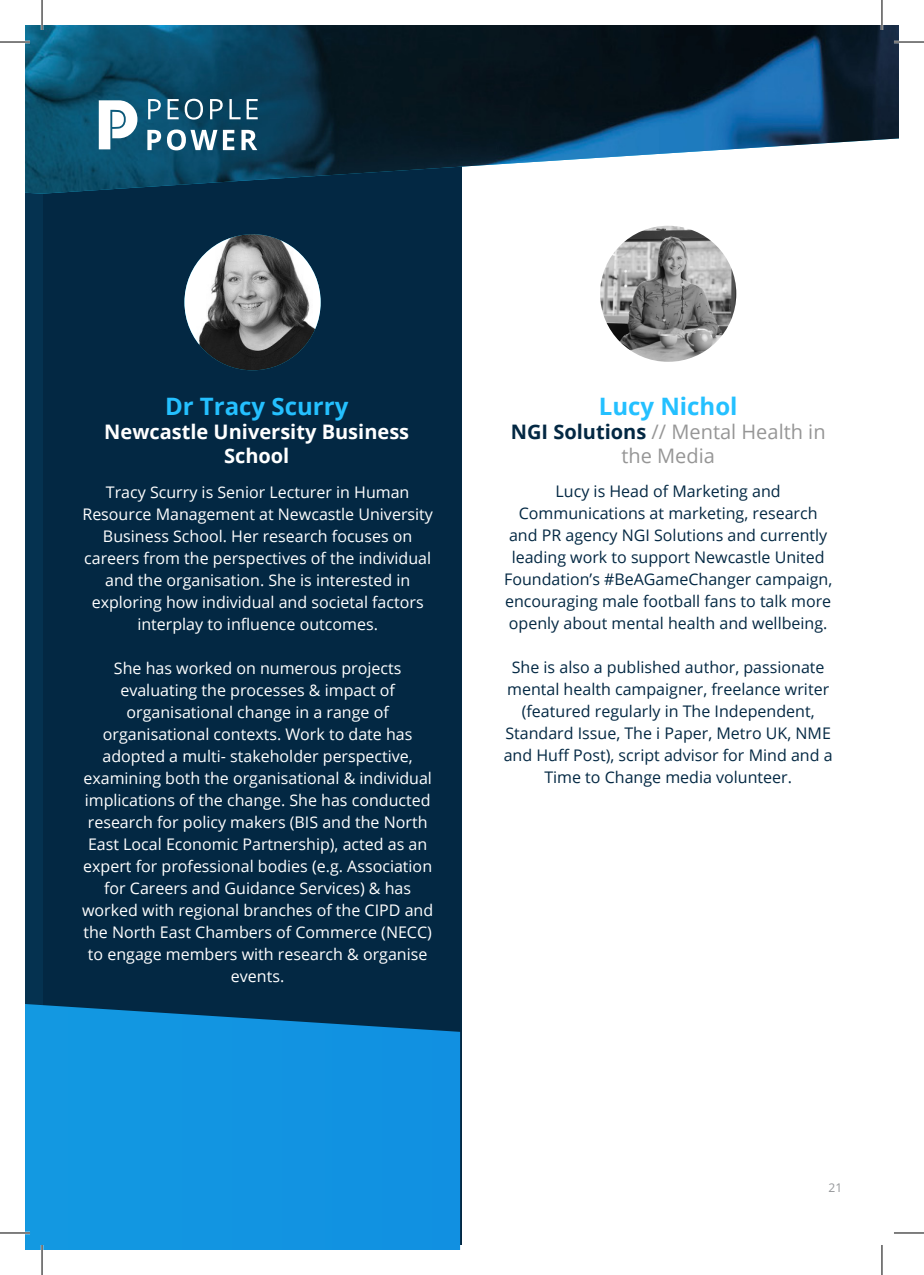
<style>
.page{position:relative;width:924px;height:1275px;background:#fff}
.page>*{position:absolute;margin:0;border:0;box-sizing:border-box;transform-origin:0 0}
.t1{font:700 24px "Open Sans";color:#24c0ff}
.t2{font:20px/24px "Open Sans";color:#969696;text-align:center}
.t3{font:700 20px/24px "Open Sans";color:#fff;text-align:center}
.t4{font:16px/22px "Open Sans";color:#fff;text-align:center}
.t5{font:16px/22px "Open Sans";color:#032843;text-align:center}
.t6{font:12px "Open Sans";color:#939598}
.s1{font-weight:700;color:#032843}
</style>
<div class="page">
<div style="left:25px;top:72px;width:37px;height:1178px;background:#053250"></div>
<div style="left:43px;top:161px;width:419px;height:1084px;background:#032843"></div>
<img style="left:184px;top:234px;width:136px;height:136px;border-radius:68px">
<img style="left:599px;top:226px;width:137px;height:136px;border-radius:68px">
<img style="left:25px;top:25px;width:873px;height:169px">
<div style="left:25px;top:1004px;width:435px;height:246px;background:#1294e1"></div>
<svg style="left:99px;top:100px;width:38px;height:49px"></svg>
<svg style="left:147px;top:130px;width:14px;height:20px"></svg>
<svg style="left:167px;top:129px;width:50px;height:21px"></svg>
<svg style="left:223px;top:130px;width:11px;height:20px"></svg>
<svg style="left:241px;top:130px;width:16px;height:20px"></svg>
<svg style="left:148px;top:99px;width:13px;height:20px"></svg>
<svg style="left:167px;top:99px;width:11px;height:20px"></svg>
<svg style="left:184px;top:99px;width:19px;height:21px"></svg>
<svg style="left:210px;top:99px;width:12px;height:20px"></svg>
<svg style="left:229px;top:99px;width:11px;height:20px"></svg>
<svg style="left:246px;top:99px;width:11px;height:20px"></svg>
<hr style="left:0;top:41px;width:30px;height:2px;background:#fff">
<hr style="left:893px;top:41px;width:30px;height:2px;background:#fff">
<hr style="left:0;top:1231px;width:30px;height:3px;background:#fff">
<hr style="left:41px;top:0;width:2px;height:30px;background:#fff">
<hr style="left:41px;top:1245px;width:2px;height:30px;background:#fff">
<hr style="left:880px;top:0;width:2px;height:30px;background:#fff">
<hr style="left:0;top:42px;width:30px;height:1px;background:#000">
<hr style="left:893px;top:42px;width:30px;height:1px;background:#000">
<hr style="left:0;top:1232px;width:30px;height:1px;background:#000">
<hr style="left:893px;top:1232px;width:30px;height:1px;background:#000">
<hr style="left:42px;top:0;width:1px;height:30px;background:#000">
<hr style="left:42px;top:1245px;width:1px;height:30px;background:#000">
<hr style="left:881px;top:0;width:1px;height:30px;background:#000">
<hr style="left:881px;top:1245px;width:1px;height:30px;background:#000">
<h1 class="t1" style="left:165px;top:389px;width:185px">Dr Tracy Scurry</h1>
<p class="t3" style="left:104px;top:419px;width:306px">Newcastle University Business<br>School</p>
<p class="t4" style="left:82px;top:480px;width:352px">Tracy Scurry is Senior Lecturer in Human Resource Management at Newcastle University Business School. Her research focuses on careers from the perspectives of the individual and the organisation. She is interested in exploring how individual and societal factors interplay to influence outcomes.</p>
<p class="t4" style="left:82px;top:656px;width:352px">She has worked on numerous projects evaluating the processes &amp; impact of organisational change in a range of organisational contexts. Work to date has adopted a multi- stakeholder perspective, examining both the organisational &amp; individual implications of the change. She has conducted research for policy makers (BIS and the North East Local Economic Partnership), acted as an expert for professional bodies (e.g. Association for Careers and Guidance Services) &amp; has worked with regional branches of the CIPD and the North East Chambers of Commerce (NECC) to engage members with research &amp; organise events.</p>
<h1 class="t1" style="left:598px;top:389px;width:140px">Lucy Nichol</h1>
<p class="t2" style="left:510px;top:419px;width:316px"><span class="s1">NGI Solutions</span> // Mental Health in the Media</p>
<p class="t5" style="left:504px;top:479px;width:329px">Lucy is Head of Marketing and Communications at marketing, research and PR agency NGI Solutions and currently leading work to support Newcastle United Foundation’s #BeAGameChanger campaign, encouraging male football fans to talk more openly about mental health and wellbeing.</p>
<p class="t5" style="left:503px;top:655px;width:330px">She is also a published author, passionate mental health campaigner, freelance writer (featured regularly in The Independent, Standard Issue, The i Paper, Metro UK, NME and Huff Post), script advisor for Mind and a Time to Change media volunteer.</p>
<p class="t6" style="left:828px;top:1179px;width:15px">21</p>
</div>
